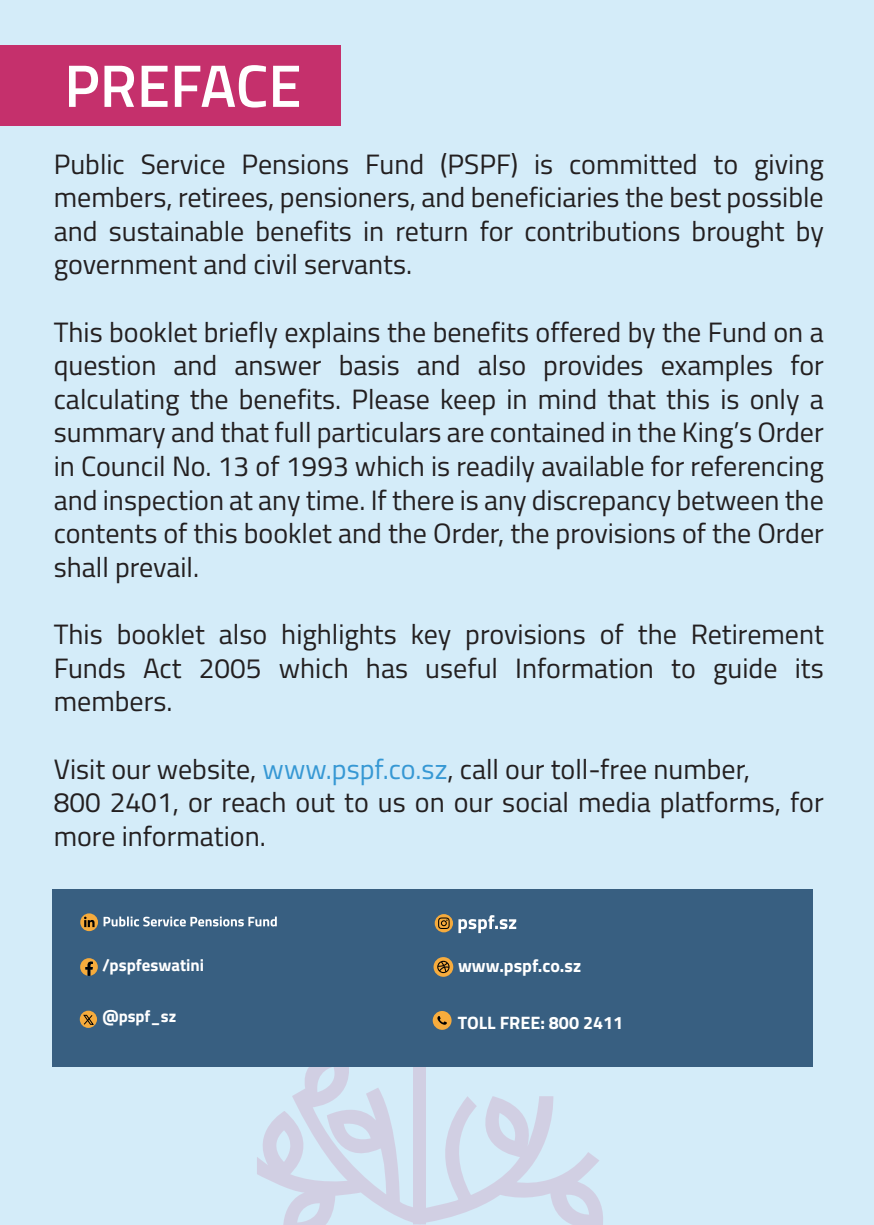
<style>
.page{position:relative;width:874px;height:1225px;background:#fff}
.page>*{position:absolute;margin:0;border:0;box-sizing:border-box;transform-origin:0 0}
.t1{font:600 60px "Titillium Web";color:#fff}
.t2{font:28px/33.6px "Titillium Web";color:#231f20;text-align:justify}
.t3{font:700 18px "Titillium Web";color:#fff}
.t4{font:700 16.8px "Titillium Web";color:#fff}
.t5{font:700 16.6px "Titillium Web";color:#fff}
.s1{color:#3698d4}
</style>
<div class="page">
<div style="left:0;top:0;width:873px;height:1225px;background:#d4ecf9"></div>
<svg style="left:257px;top:1066px;width:346px;height:159px"></svg>
<div style="left:0;top:45px;width:340px;height:81px;background:#c5306c"></div>
<div style="left:52px;top:889px;width:760px;height:177px;background:#385f81"></div>
<svg style="left:80px;top:958px;width:18px;height:17px"></svg>
<svg style="left:434px;top:914px;width:19px;height:18px"></svg>
<svg style="left:438px;top:917px;width:11px;height:12px"></svg>
<svg style="left:80px;top:913px;width:18px;height:18px"></svg>
<svg style="left:84px;top:916px;width:10px;height:11px"></svg>
<img style="left:458px;top:915px;width:58px;height:18px">
<img style="left:103px;top:916px;width:174px;height:10px">
<div style="left:80px;top:1010px;width:17px;height:18px;background:#f6ab3c;border-radius:50%"></div>
<svg style="left:83px;top:1014px;width:11px;height:11px"></svg>
<svg style="left:433px;top:957px;width:20px;height:19px"></svg>
<svg style="left:437px;top:960px;width:12px;height:13px"></svg>
<div style="left:432px;top:1011px;width:19px;height:18px;background:#f7ac3d;border-radius:50%"></div>
<svg style="left:437px;top:1016px;width:9px;height:9px"></svg>
<h1 class="t1" style="left:64px;top:41px;width:239px">PREFACE</h1>
<p class="t2" style="left:54px;top:146px;width:771px">Public Service Pensions Fund (PSPF) is committed to giving members, retirees, pensioners, and beneficiaries the best possible and sustainable benefits in return for contributions brought by government and civil servants.</p>
<p class="t2" style="left:54px;top:314px;width:771px">This booklet briefly explains the benefits offered by the Fund on a question and answer basis and also provides examples for calculating the benefits. Please keep in mind that this is only a summary and that full particulars are contained in the King’s Order in Council No. 13 of 1993 which is readily available for referencing and inspection at any time. If there is any discrepancy between the contents of this booklet and the Order, the provisions of the Order shall prevail.</p>
<p class="t2" style="left:54px;top:616px;width:771px">This booklet also highlights key provisions of the Retirement Funds Act 2005 which has useful Information to guide its members.</p>
<p class="t2" style="left:54px;top:750px;width:771px;text-align:left">Visit our website, <span class="s1">www.pspf.co.sz</span>, call our toll-free number,<br>800 2401, or reach out to us on our social media platforms, for more information.</p>
<p class="t4" style="left:102px;top:952px;width:103px">/pspfeswatini</p>
<p class="t5" style="left:102px;top:1004px;width:75px">@pspf_sz</p>
<p class="t3" style="left:458px;top:952px;width:124px">www.pspf.co.sz</p>
<p class="t3" style="left:457px;top:1009px;width:167px">TOLL FREE: 800 2411</p>
</div>
